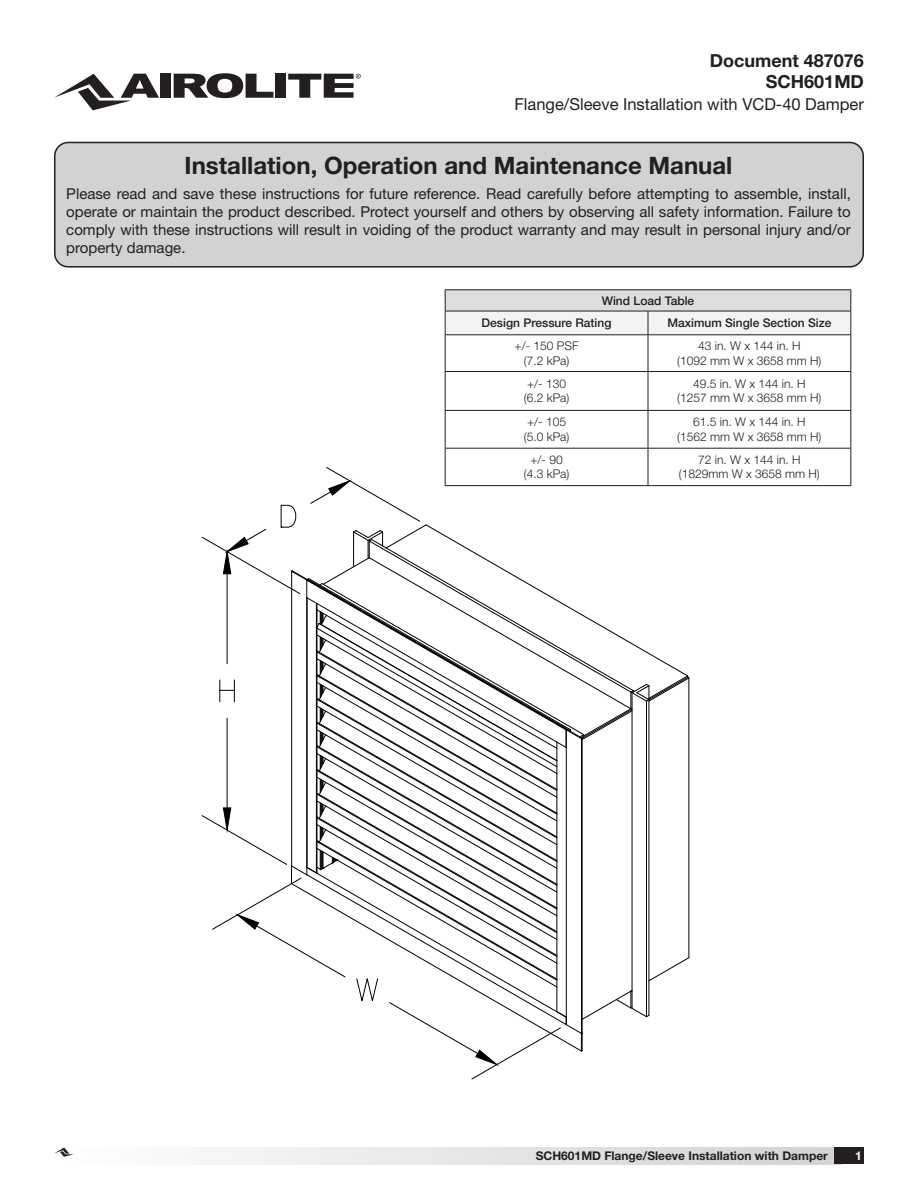
<style>
.page{position:relative;width:918px;height:1188px;background:#fff}
.page>*{position:absolute;margin:0;border:0;box-sizing:border-box;transform-origin:0 0}
.t1{font:700 24px "Helvetica Neue LT Std";color:#231f20}
.t2{font:700 18px/21.6px "Helvetica Neue LT Std";color:#231f20;text-align:right}
.t3{font:16.5px "Helvetica Neue LT Std";color:#231f20}
.t4{font:15px/18px "Helvetica Neue LT Std";color:#231f20;text-align:justify}
.t5{font:300 12px/14.4px "Helvetica Neue LT Std";color:#231f20;text-align:center}
.t6{font:500 12px "Helvetica Neue LT Std";color:#231f20}
.t7{font:700 12px "Helvetica Neue LT Std";color:#231f20}
.t8{font:700 12px "Helvetica Neue LT Std";color:#fff}
</style>
<div class="page">
<div style="left:160px;top:74px;width:11px;height:24px;background:#231f20"></div>
<svg style="left:174px;top:73px;width:100px;height:25px"></svg>
<div style="left:275px;top:74px;width:11px;height:24px;background:#231f20"></div>
<svg style="left:54px;top:74px;width:105px;height:36px"></svg>
<svg style="left:288px;top:74px;width:73px;height:24px"></svg>
<div style="left:54px;top:1148px;width:787px;height:16px;background:linear-gradient(to right,#fefefe,#d0d2d4)"></div>
<div style="left:834px;top:1148px;width:30px;height:16px;background:#231f20"></div>
<svg style="left:54px;top:1147px;width:20px;height:10px"></svg>
<div style="left:55px;top:142px;width:808px;height:125px;background:#d1d2d4;border-radius:14px"></div>
<div style="left:54px;top:142px;width:810px;height:126px;border:2px solid #231f20;border-radius:14px"></div>
<svg style="left:201px;top:467px;width:489px;height:613px"></svg>
<hr style="left:445px;top:289px;width:203px;height:1px;background:#231f20">
<hr style="left:648px;top:289px;width:203px;height:1px;background:#231f20">
<svg style="left:445px;top:290px;width:406px;height:44px"></svg>
<hr style="left:445px;top:334px;width:203px;height:1px;background:#231f20">
<hr style="left:445px;top:335px;width:1px;height:36px;background:#231f20">
<hr style="left:648px;top:334px;width:203px;height:1px;background:#231f20">
<hr style="left:648px;top:335px;width:1px;height:36px;background:#231f20">
<hr style="left:850px;top:335px;width:1px;height:36px;background:#231f20">
<hr style="left:445px;top:371px;width:203px;height:1px;background:#231f20">
<hr style="left:445px;top:372px;width:1px;height:38px;background:#231f20">
<hr style="left:648px;top:371px;width:203px;height:1px;background:#231f20">
<hr style="left:648px;top:372px;width:1px;height:38px;background:#231f20">
<hr style="left:850px;top:372px;width:1px;height:38px;background:#231f20">
<hr style="left:445px;top:410px;width:203px;height:1px;background:#231f20">
<hr style="left:445px;top:411px;width:1px;height:37px;background:#231f20">
<hr style="left:648px;top:410px;width:203px;height:1px;background:#231f20">
<hr style="left:648px;top:411px;width:1px;height:37px;background:#231f20">
<hr style="left:850px;top:411px;width:1px;height:37px;background:#231f20">
<hr style="left:445px;top:448px;width:203px;height:1px;background:#231f20">
<hr style="left:445px;top:449px;width:1px;height:36px;background:#231f20">
<hr style="left:648px;top:448px;width:203px;height:1px;background:#231f20">
<hr style="left:648px;top:449px;width:1px;height:36px;background:#231f20">
<hr style="left:850px;top:449px;width:1px;height:36px;background:#231f20">
<hr style="left:445px;top:485px;width:203px;height:1px;background:#231f20">
<hr style="left:648px;top:485px;width:203px;height:1px;background:#231f20">
<p class="t2" style="left:710px;top:49px;width:156px">Document 487076<br>SCH601MD</p>
<p class="t3" style="left:514px;top:94px;width:351px">Flange/Sleeve Installation with VCD-40 Damper</p>
<h1 class="t1" style="left:185px;top:150px;width:549px">Installation, Operation and Maintenance Manual</h1>
<p class="t4" style="left:66px;top:184px;width:786px">Please read and save these instructions for future reference. Read carefully before attempting to assemble, install, operate or maintain the product described. Protect yourself and others by observing all safety information. Failure to comply with these instructions will result in voiding of the product warranty and may result in personal injury and/or property damage.</p>
<p class="t6" style="left:602px;top:293px;width:94px">Wind Load Table</p>
<p class="t6" style="left:482px;top:316px;width:131px">Design Pressure Rating</p>
<p class="t6" style="left:667px;top:316px;width:166px">Maximum Single Section Size</p>
<p class="t5" style="left:515px;top:339px;width:65px">+/- 150 PSF (7.2 kPa)</p>
<p class="t5" style="left:677px;top:339px;width:146px">43 in. W x 144 in. H<br>(1092 mm W x 3658 mm H)</p>
<p class="t5" style="left:524px;top:376px;width:47px;text-align:left">+/- 130 (6.2 kPa)</p>
<p class="t5" style="left:677px;top:376px;width:146px">49.5 in. W x 144 in. H (1257 mm W x 3658 mm H)</p>
<p class="t5" style="left:524px;top:415px;width:47px;text-align:left">+/- 105 (5.0 kPa)</p>
<p class="t5" style="left:677px;top:415px;width:146px">61.5 in. W x 144 in. H (1562 mm W x 3658 mm H)</p>
<p class="t5" style="left:524px;top:452px;width:47px">+/- 90 (4.3 kPa)</p>
<p class="t5" style="left:679px;top:452px;width:142px">72 in. W x 144 in. H (1829mm W x 3658 mm H)</p>
<p class="t7" style="left:536px;top:1148px;width:294px">SCH601MD Flange/Sleeve Installation with Damper</p>
<p class="t8" style="left:855px;top:1148px;width:8px">1</p>
</div>
